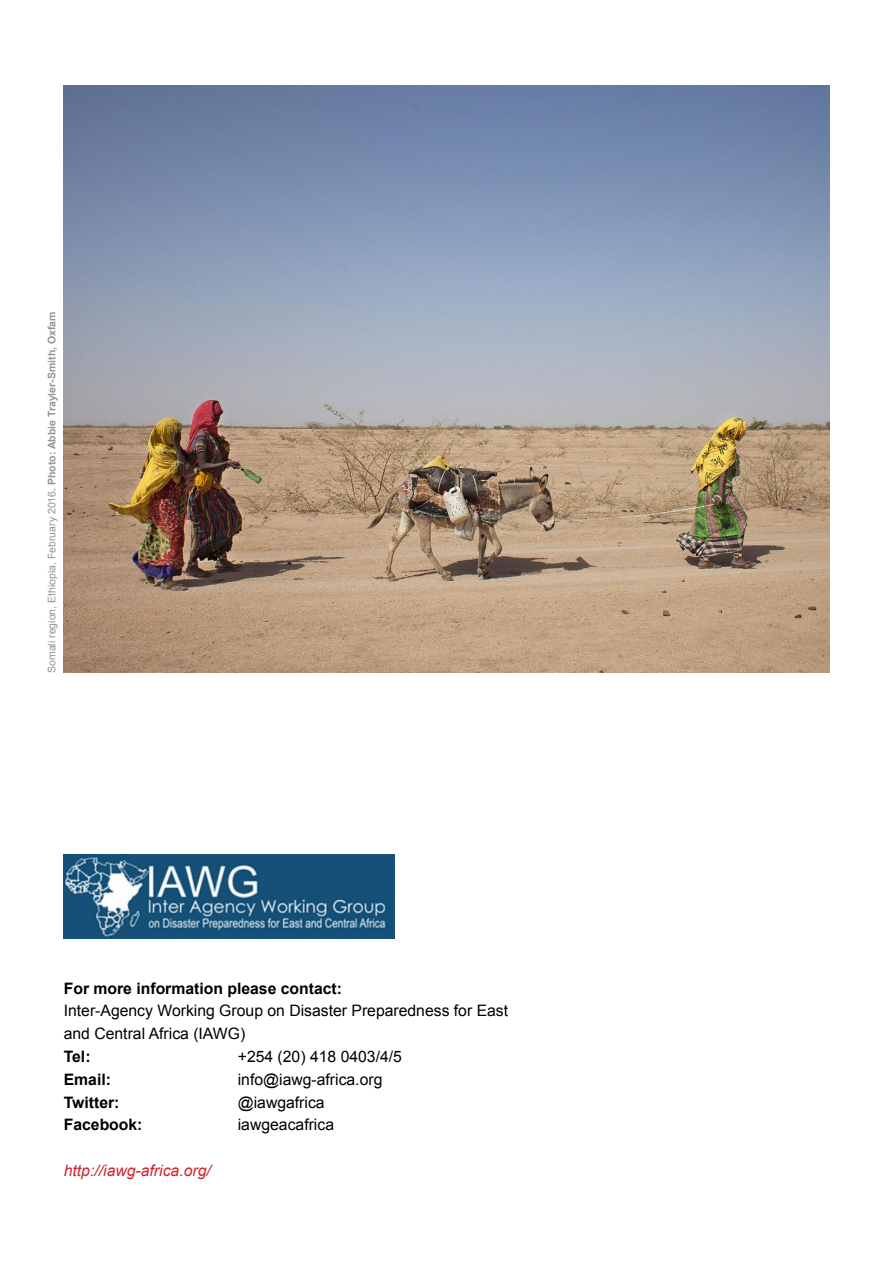
<style>
.page{position:relative;width:893px;height:1263px;background:#fff}
.page>*{position:absolute;margin:0;border:0;box-sizing:border-box;transform-origin:0 0}
.t1{font:15.75px/22.8px "Arial";color:#000}
.t2{font:700 15.75px "Arial";color:#000}
.t3{font:italic 15.75px "Arial";color:#d2232a}
.t4{font:10.5px "Arial";color:#939598}
.s1{font-weight:700}
</style>
<div class="page">
<img style="left:64px;top:855px;width:330px;height:83px">
<img style="left:64px;top:85px;width:765px;height:588px">
<p class="t4" style="left:45px;top:673px;width:363px;rotate:-90deg">Somali region, Ethiopia, February 2016<span class="s1">. Photo: Abbie Trayler-Smith, Oxfam</span></p>
<p class="t2" style="left:64px;top:977px;width:280px">For more information please contact:</p>
<p class="t1" style="left:64px;top:1000px;width:446px">Inter-Agency Working Group on Disaster Preparedness for East and Central Africa (IAWG)</p>
<p class="t2" style="left:64px;top:1046px;width:28px">Tel:</p>
<p class="t1" style="left:238px;top:1045px;width:166px">+254 (20) 418 0403/4/5</p>
<p class="t2" style="left:64px;top:1069px;width:49px">Email:</p>
<p class="t1" style="left:238px;top:1068px;width:146px">info@iawg-africa.org</p>
<p class="t2" style="left:64px;top:1091px;width:57px">Twitter:</p>
<p class="t1" style="left:238px;top:1091px;width:88px">@iawgafrica</p>
<p class="t2" style="left:64px;top:1114px;width:80px">Facebook:</p>
<p class="t1" style="left:238px;top:1114px;width:98px">iawgeacafrica</p>
<p class="t3" style="left:64px;top:1160px;width:149px">http://iawg-africa.org/</p>
</div>
